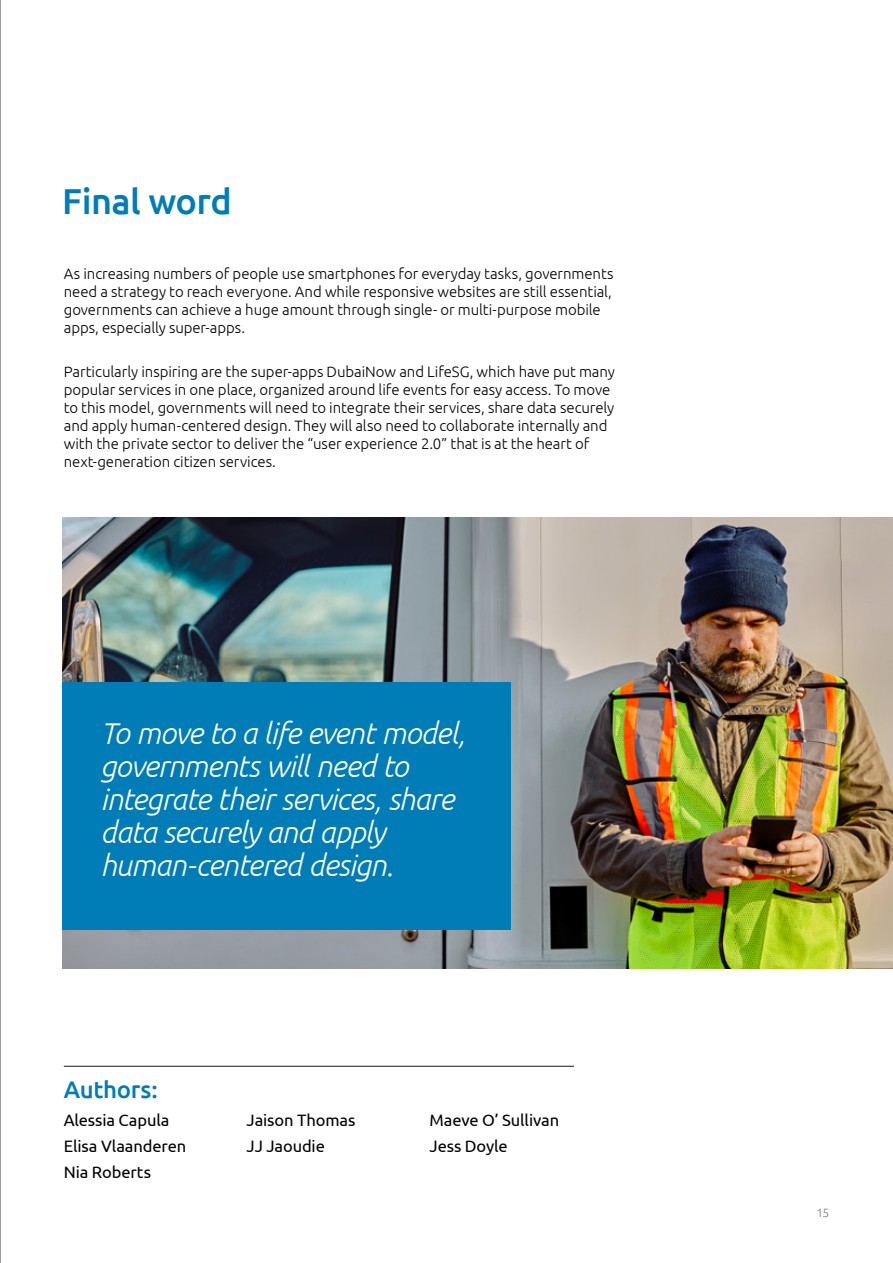
<style>
.page{position:relative;width:893px;height:1263px;background:#fff}
.page>*{position:absolute;margin:0;border:0;box-sizing:border-box;transform-origin:0 0}
.t1{font:500 36px "Ubuntu";letter-spacing:-.02em;color:#007db7}
.t2{font:italic 300 30px/33px "Ubuntu";letter-spacing:-.025em;color:#fff}
.t3{font:500 24px "Ubuntu";letter-spacing:-.01em;color:#007db7}
.t4{font:16.5px/26.1px "Ubuntu";letter-spacing:-.005em;color:#000}
.t5{font:300 15px/18px "Ubuntu";letter-spacing:-.005em;color:#000}
.t6{font:300 12px "Ubuntu";color:#77787b}
</style>
<div class="page">
<img style="left:62px;top:517px;width:831px;height:451px">
<div style="left:62px;top:682px;width:448px;height:248px;background:#007db7"></div>
<hr style="left:0;top:0;width:1px;height:1263px;background:#827e88">
<hr style="left:64px;top:1066px;width:510px;height:1px;background:#151625">
<h1 class="t1" style="left:62px;top:178px;width:171px">Final word</h1>
<p class="t5" style="left:64px;top:264px;width:551px">As increasing numbers of people use smartphones for everyday tasks, governments need a strategy to reach everyone. And while responsive websites are still essential, governments can achieve a huge amount through single- or multi-purpose mobile apps, especially super-apps.</p>
<p class="t5" style="left:64px;top:362px;width:553px">Particularly inspiring are the super-apps DubaiNow and LifeSG, which have put many popular services in one place, organized around life events for easy access. To move to this model, governments will need to integrate their services, share data securely and apply human-centered design. They will also need to collaborate internally and with the private sector to deliver the “user experience 2.0” that is at the heart of next-generation citizen services.</p>
<h2 class="t2" style="left:101px;top:716px;width:366px">To move to a life event model, governments will need to integrate their services, share data securely and apply human-centered design.</h2>
<h3 class="t3" style="left:64px;top:1074px;width:96px">Authors:</h3>
<p class="t4" style="left:64px;top:1106px;width:124px">Alessia Capula<br>Elisa Vlaanderen<br>Nia Roberts</p>
<p class="t4" style="left:247px;top:1106px;width:110px">Jaison Thomas<br>JJ Jaoudie</p>
<p class="t4" style="left:429px;top:1106px;width:131px">Maeve O’ Sullivan<br>Jess Doyle</p>
<p class="t6" style="left:816px;top:1205px;width:14px">15</p>
</div>
